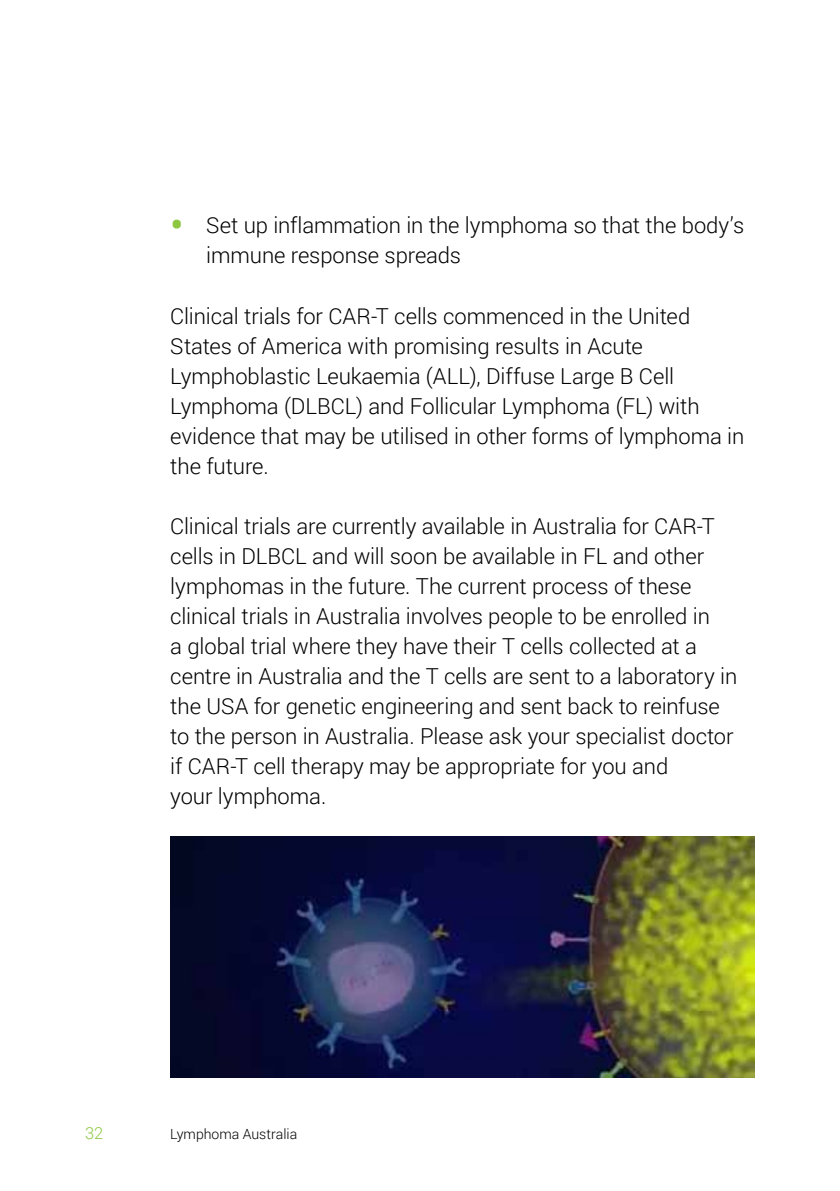
<style>
.page{position:relative;width:840px;height:1191px;background:#fff}
.page>*{position:absolute;margin:0;border:0;box-sizing:border-box;transform-origin:0 0}
.t1{font:300 22px/30px "Roboto";letter-spacing:-.005em;color:#000}
.t2{font:300 16.4px "Roboto";color:#8dc63f}
.t3{font:300 14px "Roboto";color:#000}
.s1{font-weight:400;font-size:40px;color:#8dc63f}
</style>
<div class="page">
<img style="left:170px;top:836px;width:584px;height:241px">
<p class="t1" style="left:206px;top:210px;width:539px;text-indent:-36px"><span class="s1">•</span> Set up inflammation in the lymphoma so that the body’s immune response spreads</p>
<p class="t1" style="left:170px;top:300px;width:575px">Clinical trials for CAR-T cells commenced in the United States of America with promising results in Acute Lymphoblastic Leukaemia (ALL), Diffuse Large B Cell Lymphoma (DLBCL) and Follicular Lymphoma (FL) with evidence that may be utilised in other forms of lymphoma in the future.</p>
<p class="t1" style="left:170px;top:510px;width:568px">Clinical trials are currently available in Australia for CAR-T cells in DLBCL and will soon be available in FL and other lymphomas in the future. The current process of these clinical trials in Australia involves people to be enrolled in<br>a global trial where they have their T cells collected at a centre in Australia and the T cells are sent to a laboratory in the USA for genetic engineering and sent back to reinfuse to the person in Australia. Please ask your specialist doctor if CAR-T cell therapy may be appropriate for you and<br>your lymphoma.</p>
<p class="t2" style="left:85px;top:1121px;width:20px">32</p>
<p class="t3" style="left:170px;top:1124px;width:128px">Lymphoma Australia</p>
</div>
